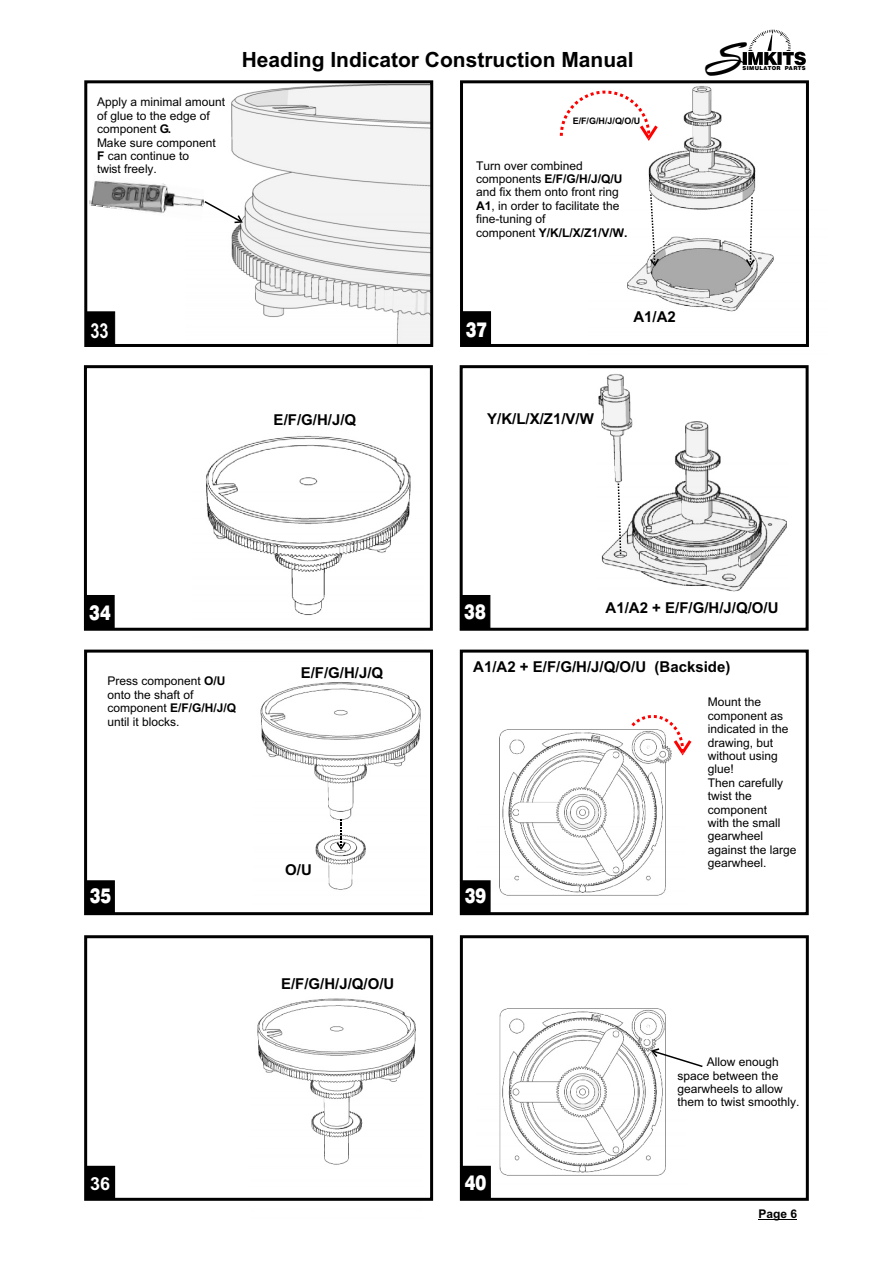
<style>
.page{position:relative;width:894px;height:1263px;background:#fff}
.page>*{position:absolute;margin:0;border:0;box-sizing:border-box;transform-origin:0 0}
.t1{font:47.55px "Rapier LET";color:#000}
.t2{font:700 21px "Arial";color:#000}
.t3{font:20.7px "Swis 721 Blk BT";color:#fff;scale:.79 1}
.t4{font:700 20.7px "Arial";color:#fff;scale:.79 1}
.t5{font:20.55px "Swis 721 Blk BT";color:#fff;scale:.8 1}
.t6{font:700 18px "Arial";color:#fff}
.t7{font:700 15px "Arial";color:#000}
.t8{font:12px/13.4px "Arial";color:#000}
.t9{font:700 12px "Arial";color:#000}
.t10{font:700 9px "Arial";color:#000}
.t11{font:5.4px "Swis 721 Blk BT";letter-spacing:.075em;color:#000}
.s1{font-weight:700}
</style>
<div class="page">
<img style="left:598px;top:374px;width:189px;height:218px">
<img style="left:476px;top:1008px;width:190px;height:168px">
<img style="left:499px;top:729px;width:184px;height:167px">
<img style="left:257px;top:998px;width:159px;height:167px">
<img style="left:260px;top:649px;width:167px;height:241px">
<img style="left:193px;top:435px;width:230px;height:228px">
<img style="left:231px;top:84px;width:198px;height:259px">
<img style="left:602px;top:86px;width:172px;height:226px">
<hr style="left:759px;top:1219px;width:38px;height:1px;background:#000">
<div style="left:84px;top:650px;width:349px;height:265px;border:3px solid #000"></div>
<div style="left:84px;top:365px;width:349px;height:266px;border:3px solid #000"></div>
<div style="left:460px;top:365px;width:349px;height:266px;border:3px solid #000"></div>
<div style="left:85px;top:595px;width:30px;height:34px;background:#000;border:1px solid #000"></div>
<div style="left:461px;top:595px;width:29px;height:34px;background:#000"></div>
<div style="left:84px;top:80px;width:349px;height:267px;border:3px solid #000"></div>
<div style="left:460px;top:80px;width:349px;height:267px;border:3px solid #000"></div>
<div style="left:86px;top:311px;width:29px;height:34px;background:#000;border:1px solid #000"></div>
<div style="left:461px;top:311px;width:30px;height:34px;background:#000;border:1px solid #000"></div>
<div style="left:84px;top:935px;width:349px;height:266px;border:3px solid #000"></div>
<div style="left:460px;top:935px;width:349px;height:266px;border:3px solid #000"></div>
<div style="left:85px;top:1166px;width:30px;height:34px;background:#000"></div>
<div style="left:461px;top:1166px;width:30px;height:34px;background:#000;border:1px solid #000"></div>
<div style="left:460px;top:650px;width:349px;height:265px;border:3px solid #000"></div>
<div style="left:85px;top:880px;width:30px;height:34px;background:#000;border:1px solid #000"></div>
<div style="left:461px;top:880px;width:30px;height:34px;background:#000;border:1px solid #000"></div>
<img style="left:89px;top:180px;width:115px;height:33px">
<svg style="left:204px;top:201px;width:39px;height:22px"></svg>
<svg style="left:337px;top:819px;width:9px;height:31px"></svg>
<svg style="left:560px;top:91px;width:98px;height:50px"></svg>
<svg style="left:650px;top:194px;width:9px;height:73px"></svg>
<svg style="left:746px;top:197px;width:9px;height:70px"></svg>
<svg style="left:617px;top:482px;width:5px;height:75px"></svg>
<svg style="left:631px;top:715px;width:60px;height:40px"></svg>
<svg style="left:651px;top:1048px;width:52px;height:19px"></svg>
<svg style="left:743px;top:30px;width:63px;height:35px"></svg>
<p class="t8" style="left:97px;top:97px;width:130px">Apply a minimal amount of glue to the edge of component <span class="s1">G.<br></span>Make sure component<br><span class="s1">F</span> can continue to<br>twist freely.</p>
<h2 class="t2" style="left:242px;top:52px;width:393px">Heading Indicator Construction Manual</h2>
<h1 class="t1" style="left:704px;top:28px;width:41px">S</h1>
<p class="t11" style="left:742px;top:66px;width:65px">SIMULATOR PARTS</p>
<p class="t10" style="left:573px;top:117px;width:69px">E/F/G/H/J/Q/O/U</p>
<p class="t8" style="left:476px;top:160px;width:153px">Turn over combined components <span class="s1">E/F/G/H/J/Q/U </span>and fix them onto front ring<br><span class="s1">A1</span>, in order to facilitate the fine-tuning of<br>component <span class="s1">Y/K/L/X/Z1/V/W.</span></p>
<h3 class="t4" style="left:90px;top:322px;width:25px">33</h3>
<h3 class="t3" style="left:466px;top:321px;width:29px">37</h3>
<p class="t7" style="left:633px;top:311px;width:44px">A1/A2</p>
<p class="t7" style="left:274px;top:414px;width:84px">E/F/G/H/J/Q</p>
<p class="t7" style="left:487px;top:413px;width:108px">Y/K/L/X/Z1/V/W</p>
<h3 class="t3" style="left:89px;top:604px;width:29px">34</h3>
<h3 class="t5" style="left:464px;top:603px;width:28px">38</h3>
<p class="t7" style="left:606px;top:602px;width:174px">A1/A2 + E/F/G/H/J/Q/O/U</p>
<p class="t8" style="left:108px;top:676px;width:130px">Press component <span class="s1">O/U </span>onto the shaft of component <span class="s1">E/F/G/H/J/Q </span>until it blocks.</p>
<p class="t7" style="left:301px;top:667px;width:84px">E/F/G/H/J/Q</p>
<h3 class="t3" style="left:90px;top:887px;width:29px">35</h3>
<p class="t7" style="left:285px;top:864px;width:28px">O/U</p>
<p class="t7" style="left:281px;top:978px;width:115px">E/F/G/H/J/Q/O/U</p>
<h3 class="t6" style="left:90px;top:1177px;width:22px">36</h3>
<p class="t7" style="left:473px;top:661px;width:259px">A1/A2 + E/F/G/H/J/Q/O/U (Backside)</p>
<h3 class="t3" style="left:465px;top:888px;width:29px">39</h3>
<h3 class="t3" style="left:465px;top:1174px;width:29px">40</h3>
<p class="t8" style="left:708px;top:697px;width:90px">Mount the component as indicated in the drawing, but without using glue!<br>Then carefully twist the component<br>with the small gearwheel against the large gearwheel.</p>
<p class="t8" style="left:678px;top:1056px;width:124px;text-indent:29px">Allow enough space between the gearwheels to allow them to twist smoothly.</p>
<p class="t9" style="left:759px;top:1210px;width:40px">Page 6</p>
</div>
